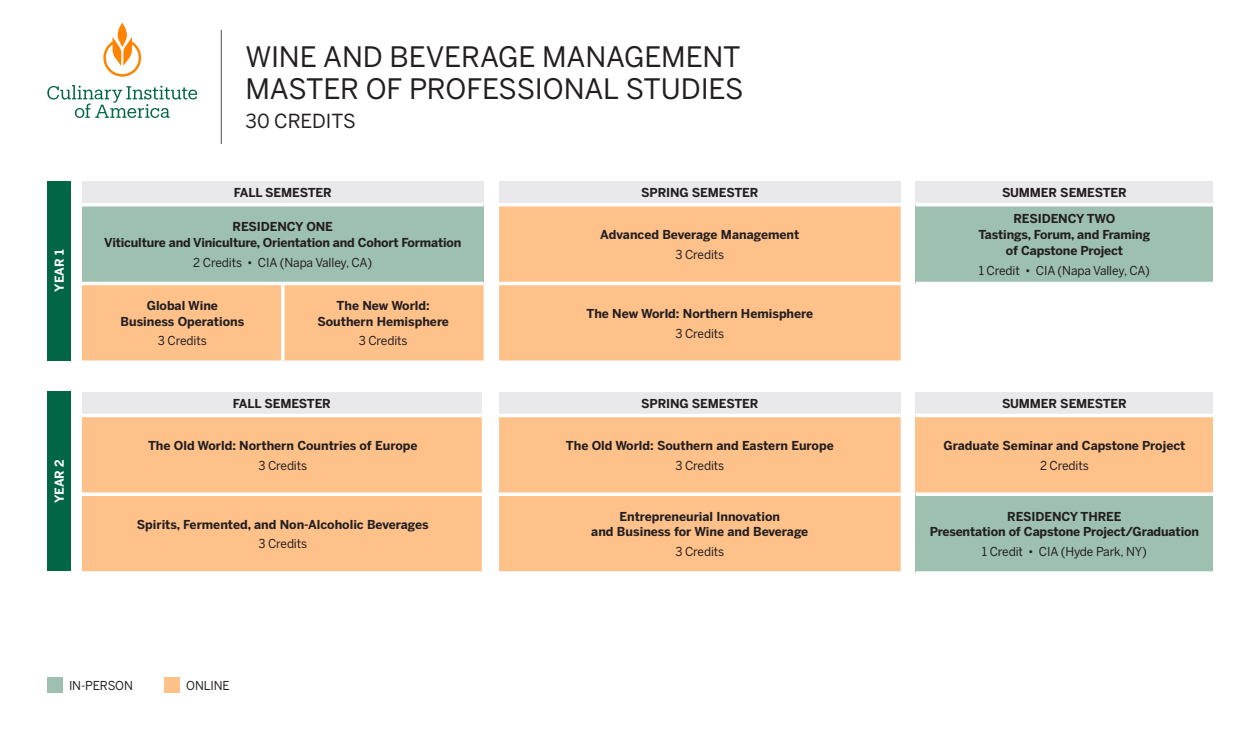
<style>
.page{position:relative;width:1260px;height:756px;background:#fff}
.page>*{position:absolute;margin:0;border:0;box-sizing:border-box;transform-origin:0 0}
.t1{font:28px/31.5px "Benton Sans";letter-spacing:-.01em;color:#231f20}
.t2{font:19.25px "Benton Sans";letter-spacing:-.005em;color:#231f20}
.CHART_Subhead_2{font:700 12.25px/15.8px "Benton Sans";color:#231f20;text-align:center}
.CHART_Subhead_1{font:700 12.25px/15.8px "Benton Sans";letter-spacing:-.015em;color:#231f20;text-align:center}
.CHART_Description{font:12.25px "Benton Sans";letter-spacing:-.01em;color:#231f20}
._2023_CHART_Subhead_1{font:700 12.25px "Benton Sans";letter-spacing:-.01em;color:#231f20}
._2023_CHART_Description{font:12.25px "Benton Sans";letter-spacing:-.01em;color:#231f20}
._2023_CHART_Subhead_1-2{font:700 12.25px "Benton Sans";letter-spacing:-.01em;color:#fff}
</style>
<div class="page">
<div style="left:499px;top:181px;width:402px;height:24px;background:#e9e8ea"></div>
<div style="left:499px;top:206px;width:402px;height:154px;background:#ffc18a"></div>
<hr style="left:499px;top:203px;width:402px;height:3px;background:#fff">
<hr style="left:499px;top:282px;width:402px;height:3px;background:#fff">
<svg style="left:499px;top:360px;width:402px;height:2px"></svg>
<div style="left:916px;top:181px;width:297px;height:24px;background:#e9e8ea"></div>
<div style="left:916px;top:205px;width:297px;height:79px;background:#9dc0b0"></div>
<hr style="left:916px;top:203px;width:297px;height:3px;background:#fff">
<hr style="left:916px;top:282px;width:297px;height:3px;background:#fff">
<div style="left:82px;top:181px;width:402px;height:24px;background:#e9e8ea"></div>
<div style="left:82px;top:205px;width:402px;height:79px;background:#9dc0b0"></div>
<div style="left:82px;top:285px;width:402px;height:75px;background:#ffc18a"></div>
<hr style="left:82px;top:203px;width:201px;height:3px;background:#fff">
<hr style="left:283px;top:203px;width:201px;height:3px;background:#fff">
<hr style="left:82px;top:282px;width:201px;height:3px;background:#fff">
<hr style="left:283px;top:282px;width:201px;height:3px;background:#fff">
<svg style="left:281px;top:285px;width:4px;height:75px"></svg>
<svg style="left:82px;top:360px;width:201px;height:2px"></svg>
<svg style="left:283px;top:360px;width:201px;height:2px"></svg>
<div style="left:47px;top:181px;width:24px;height:179px;background:#006646"></div>
<div style="left:499px;top:392px;width:402px;height:23px;background:#e9e8ea"></div>
<div style="left:499px;top:417px;width:402px;height:154px;background:#ffc18a"></div>
<hr style="left:499px;top:414px;width:402px;height:3px;background:#fff">
<svg style="left:499px;top:492px;width:402px;height:4px"></svg>
<svg style="left:499px;top:571px;width:402px;height:2px"></svg>
<div style="left:916px;top:392px;width:297px;height:23px;background:#e9e8ea"></div>
<div style="left:916px;top:415px;width:297px;height:79px;background:#ffc18a"></div>
<div style="left:916px;top:494px;width:297px;height:79px;background:#9dc0b0"></div>
<hr style="left:916px;top:414px;width:297px;height:3px;background:#fff">
<svg style="left:916px;top:492px;width:297px;height:4px"></svg>
<svg style="left:916px;top:571px;width:297px;height:2px"></svg>
<div style="left:82px;top:392px;width:402px;height:23px;background:#e9e8ea"></div>
<div style="left:82px;top:417px;width:400px;height:154px;background:#ffc18a"></div>
<hr style="left:482px;top:392px;width:3px;height:22px;background:#fff">
<hr style="left:82px;top:414px;width:403px;height:3px;background:#fff">
<svg style="left:82px;top:492px;width:402px;height:4px"></svg>
<svg style="left:82px;top:571px;width:402px;height:1px"></svg>
<div style="left:47px;top:392px;width:24px;height:179px;background:#006646"></div>
<div style="left:47px;top:677px;width:16px;height:16px;background:#9dc0b0"></div>
<div style="left:165px;top:677px;width:15px;height:16px;background:#ffc18a"></div>
<svg style="left:103px;top:23px;width:38px;height:54px"></svg>
<svg style="left:47px;top:85px;width:150px;height:33px"></svg>
<hr style="left:221px;top:30px;width:1px;height:114px;background:#4b4c4d">
<p class="_2023_CHART_Subhead_1-2" style="left:52px;top:292px;width:43px;rotate:-90deg">YEAR 1</p>
<p class="_2023_CHART_Subhead_1-2" style="left:52px;top:503px;width:45px;rotate:-90deg">YEAR 2</p>
<p class="t1" style="left:245px;top:42px;width:500px">WINE AND BEVERAGE MANAGEMENT<br>MASTER OF PROFESSIONAL STUDIES</p>
<p class="t2" style="left:245px;top:109px;width:112px">30 CREDITS</p>
<p class="_2023_CHART_Subhead_1" style="left:234px;top:185px;width:100px">FALL SEMESTER</p>
<p class="CHART_Subhead_1" style="left:104px;top:219px;width:359px">RESIDENCY ONE<br>Viticulture and Viniculture, Orientation and Cohort Formation</p>
<p class="CHART_Description" style="left:193px;top:255px;width:180px">2 Credits • CIA (Napa Valley, CA)</p>
<p class="CHART_Subhead_2" style="left:120px;top:298px;width:125px">Global Wine<br>Business Operations</p>
<p class="CHART_Description" style="left:158px;top:334px;width:50px">3 Credits</p>
<p class="CHART_Subhead_2" style="left:317px;top:298px;width:133px">The New World:<br>Southern Hemisphere</p>
<p class="CHART_Description" style="left:359px;top:334px;width:50px">3 Credits</p>
<p class="_2023_CHART_Subhead_1" style="left:233px;top:395px;width:100px">FALL SEMESTER</p>
<p class="CHART_Subhead_2" style="left:148px;top:438px;width:271px">The Old World: Northern Countries of Europe</p>
<p class="CHART_Description" style="left:258px;top:458px;width:50px">3 Credits</p>
<p class="CHART_Subhead_2" style="left:137px;top:516px;width:293px">Spirits, Fermented, and Non-Alcoholic Beverages</p>
<p class="CHART_Description" style="left:258px;top:536px;width:50px">3 Credits</p>
<p class="_2023_CHART_Subhead_1" style="left:641px;top:185px;width:119px">SPRING SEMESTER</p>
<p class="CHART_Subhead_2" style="left:600px;top:227px;width:201px">Advanced Beverage Management</p>
<p class="CHART_Description" style="left:675px;top:247px;width:50px">3 Credits</p>
<p class="CHART_Subhead_2" style="left:586px;top:306px;width:228px">The New World: Northern Hemisphere</p>
<p class="CHART_Description" style="left:675px;top:326px;width:50px">3 Credits</p>
<p class="_2023_CHART_Subhead_1" style="left:641px;top:395px;width:119px">SPRING SEMESTER</p>
<p class="CHART_Subhead_2" style="left:566px;top:438px;width:269px">The Old World: Southern and Eastern Europe</p>
<p class="CHART_Description" style="left:675px;top:458px;width:50px">3 Credits</p>
<p class="CHART_Subhead_2" style="left:591px;top:509px;width:219px">Entrepreneurial Innovation<br>and Business for Wine and Beverage</p>
<p class="CHART_Description" style="left:675px;top:544px;width:50px">3 Credits</p>
<p class="_2023_CHART_Description" style="left:69px;top:678px;width:65px">IN-PERSON</p>
<p class="_2023_CHART_Description" style="left:186px;top:678px;width:45px">ONLINE</p>
<p class="_2023_CHART_Subhead_1" style="left:1002px;top:185px;width:126px">SUMMER SEMESTER</p>
<p class="CHART_Subhead_1" style="left:979px;top:211px;width:173px">RESIDENCY TWO<br>Tastings, Forum, and Framing of Capstone Project</p>
<p class="CHART_Description" style="left:979px;top:263px;width:173px">1 Credit • CIA (Napa Valley, CA)</p>
<p class="_2023_CHART_Subhead_1" style="left:1002px;top:395px;width:126px">SUMMER SEMESTER</p>
<p class="CHART_Subhead_2" style="left:943px;top:438px;width:244px">Graduate Seminar and Capstone Project</p>
<p class="CHART_Description" style="left:1040px;top:458px;width:50px">2 Credits</p>
<p class="CHART_Subhead_1" style="left:930px;top:509px;width:271px">RESIDENCY THREE<br>Presentation of Capstone Project/Graduation</p>
<p class="CHART_Description" style="left:982px;top:544px;width:166px">1 Credit • CIA (Hyde Park, NY)</p>
</div>
